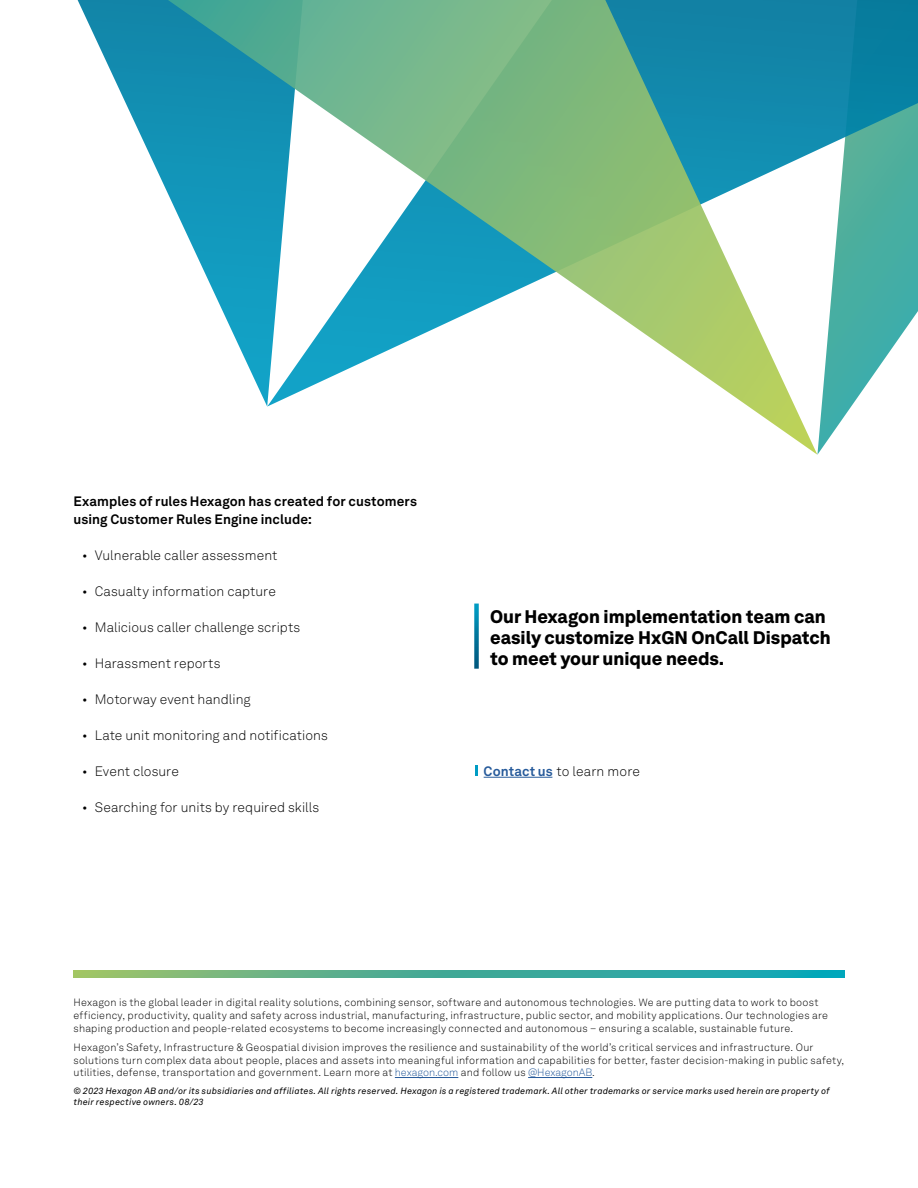
<style>
.page{position:relative;width:918px;height:1188px;background:#fff}
.page>*{position:absolute;margin:0;border:0;box-sizing:border-box;transform-origin:0 0}
.t1{font:900 18px/21px "Hexagon Akkurat";color:#000}
.t2{font:300 13.5px "Hexagon Akkurat";letter-spacing:.005em;color:#000}
.t3{font:700 13.5px/18px "Hexagon Akkurat";letter-spacing:.005em;color:#000}
.t4{font:300 10.5px/12.6px "Hexagon Akkurat";letter-spacing:.02em;color:#000}
.t5{font:italic 9px/10.8px "Hexagon Akkurat";letter-spacing:.025em;color:#000}
.s1{font-weight:900;color:#fff}
.s2{font-weight:700;color:#275b9b}
.s3{color:#275b9b}
</style>
<div class="page">
<svg style="left:817px;top:407px;width:34px;height:48px"></svg>
<svg style="left:817px;top:0;width:101px;height:407px"></svg>
<svg style="left:77px;top:0;width:740px;height:455px"></svg>
<hr style="left:484px;top:777px;width:68px;height:1px;background:#275b9b">
<svg style="left:74px;top:970px;width:770px;height:7px;background:#4bae94"></svg>
<hr style="left:395px;top:1077px;width:63px;height:1px;background:#275b9b">
<hr style="left:528px;top:1077px;width:64px;height:1px;background:#275b9b">
<svg style="left:474px;top:604px;width:5px;height:65px"></svg>
<p class="t3" style="left:74px;top:491px;width:345px">Examples of rules Hexagon has created for customers using Customer Rules Engine include:</p>
<p class="t2" style="left:82px;top:545px;width:197px">• Vulnerable caller assessment</p>
<p class="t2" style="left:82px;top:581px;width:195px">• Casualty information capture</p>
<p class="t2" style="left:82px;top:617px;width:220px">• Malicious caller challenge scripts</p>
<p class="t2" style="left:82px;top:653px;width:140px">• Harassment reports</p>
<p class="t2" style="left:82px;top:689px;width:170px">• Motorway event handling</p>
<p class="t2" style="left:82px;top:725px;width:247px">• Late unit monitoring and notifications</p>
<p class="t2" style="left:82px;top:761px;width:98px">• Event closure</p>
<p class="t2" style="left:82px;top:797px;width:239px">• Searching for units by required skills</p>
<h1 class="t1" style="left:490px;top:605px;width:342px">Our Hexagon implementation team can easily customize HxGN OnCall Dispatch to meet your unique needs.</h1>
<p class="t2" style="left:474px;top:761px;width:168px"><span class="s1">I</span> <span class="s2">Contact us</span> to learn more</p>
<p class="t4" style="left:74px;top:996px;width:756px">Hexagon is the global leader in digital reality solutions, combining sensor, software and autonomous technologies. We are putting data to work to boost efficiency, productivity, quality and safety across industrial, manufacturing, infrastructure, public sector, and mobility applications. Our technologies are shaping production and people-related ecosystems to become increasingly connected and autonomous – ensuring a scalable, sustainable future.</p>
<p class="t4" style="left:74px;top:1041px;width:772px">Hexagon’s Safety, Infrastructure &amp; Geospatial division improves the resilience and sustainability of the world’s critical services and infrastructure. Our solutions turn complex data about people, places and assets into meaningful information and capabilities for better, faster decision-making in public safety, utilities, defense, transportation and government. Learn more at <span class="s3">hexagon.com</span> and follow us <span class="s3">@HexagonAB</span>.</p>
<p class="t5" style="left:74px;top:1085px;width:758px">© 2023 Hexagon AB and/or its subsidiaries and affiliates. All rights reserved. Hexagon is a registered trademark. All other trademarks or service marks used herein are property of their respective owners. 08/23</p>
</div>
